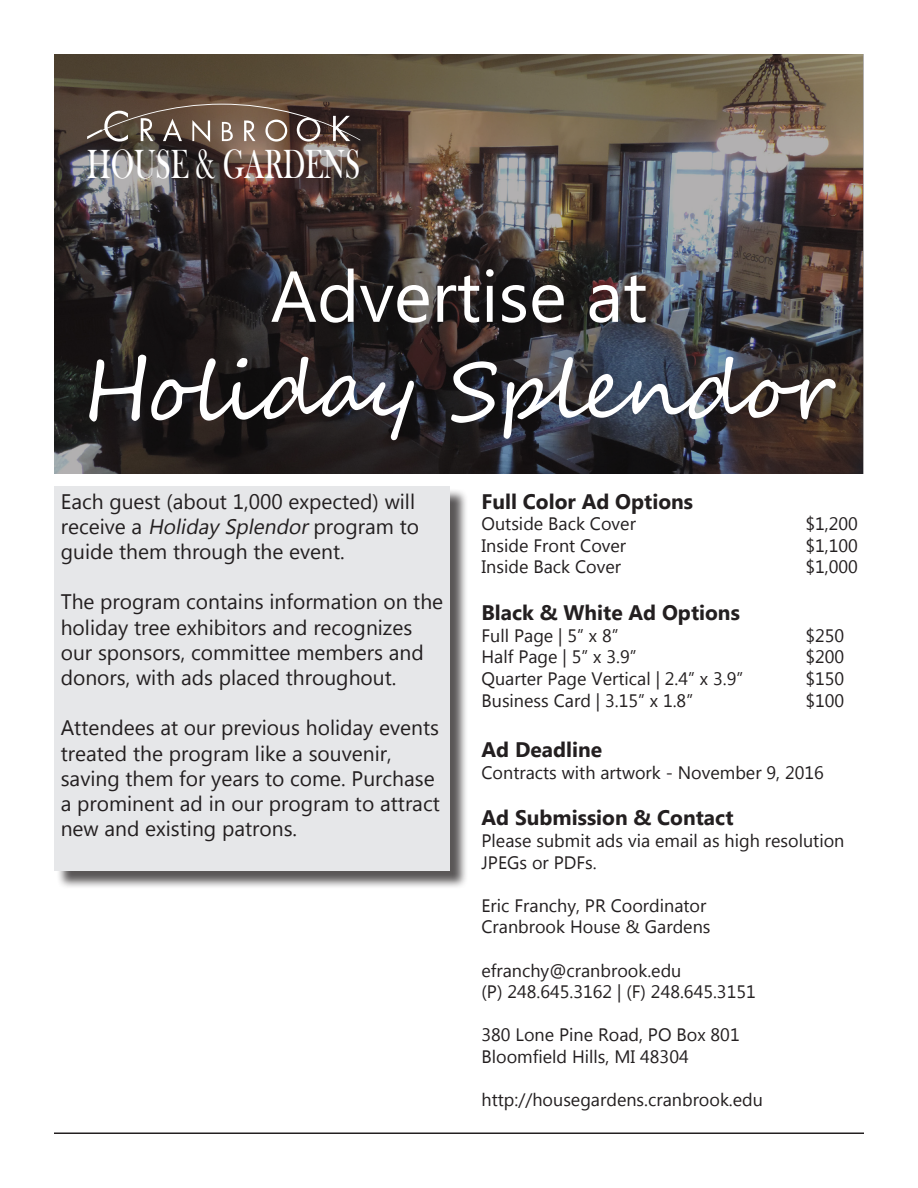
<style>
.page{position:relative;width:918px;height:1188px;background:#fff}
.page>*{position:absolute;margin:0;border:0;box-sizing:border-box;transform-origin:0 0}
.t1{font:81px "Segoe Script";color:#fff}
.t2{font:72px "Microsoft New Tai Lue";color:#fff}
.t3{font:41.85px "Bask Old Face";color:#fff;scale:.69 1}
.t4{font:21px/25.2px "Microsoft New Tai Lue";color:#231f20}
.t5{font:700 21px "Microsoft New Tai Lue";color:#231f20}
.t6{font:18px/21.6px "Microsoft New Tai Lue";color:#231f20}
.s1{font-style:italic}
</style>
<div class="page">
<div style="left:56px;top:488px;width:413px;height:401px;background:#231f20;opacity:.75"></div>
<div style="left:54px;top:486px;width:396px;height:385px;background:#e6e7e9"></div>
<img style="left:54px;top:54px;width:810px;height:419px">
<hr style="left:54px;top:1132px;width:810px;height:2px;background:#231f20">
<svg style="left:87px;top:104px;width:273px;height:38px"></svg>
<p class="t3" style="left:87px;top:141px;width:397px">HOUSE &amp; GARDENS</p>
<p class="t2" style="left:271px;top:255px;width:378px">Advertise at</p>
<p class="t1" style="left:83px;top:325px;width:752px">Holiday Splendor</p>
<p class="t4" style="left:61px;top:490px;width:360px">Each guest (about 1,000 expected) will receive a <span class="s1">Holiday Splendor</span>program to guide them through the event.</p>
<p class="t4" style="left:61px;top:591px;width:384px">The program contains information on the holiday tree exhibitors and recognizes our sponsors, committee members and donors, with ads placed throughout.</p>
<p class="t4" style="left:61px;top:717px;width:381px">Attendees at our previous holiday events treated the program like a souvenir, saving them for years to come. Purchase a prominent ad in our program to attract new and existing patrons.</p>
<p class="t5" style="left:482px;top:489px;width:213px">Full Color Ad Options</p>
<p class="t6" style="left:482px;top:514px;width:156px">Outside Back Cover</p>
<p class="t6" style="left:806px;top:514px;width:54px">$1,200</p>
<p class="t6" style="left:482px;top:536px;width:146px">Inside Front Cover</p>
<p class="t6" style="left:806px;top:536px;width:54px">$1,100</p>
<p class="t6" style="left:482px;top:558px;width:141px">Inside Back Cover</p>
<p class="t6" style="left:806px;top:558px;width:54px">$1,000</p>
<p class="t5" style="left:482px;top:601px;width:260px">Black &amp; White Ad Options</p>
<p class="t6" style="left:482px;top:626px;width:139px">Full Page | 5” x 8”</p>
<p class="t6" style="left:806px;top:626px;width:40px">$250</p>
<p class="t6" style="left:482px;top:648px;width:156px">Half Page | 5” x 3.9”</p>
<p class="t6" style="left:806px;top:648px;width:40px">$200</p>
<p class="t6" style="left:482px;top:669px;width:263px">Quarter Page Vertical | 2.4” x 3.9”</p>
<p class="t6" style="left:806px;top:669px;width:40px">$150</p>
<p class="t6" style="left:482px;top:691px;width:213px">Business Card | 3.15” x 1.8”</p>
<p class="t6" style="left:806px;top:691px;width:40px">$100</p>
<p class="t5" style="left:482px;top:738px;width:122px">Ad Deadline</p>
<p class="t6" style="left:482px;top:763px;width:344px">Contracts with artwork - November 9, 2016</p>
<p class="t5" style="left:482px;top:806px;width:254px">Ad Submission &amp; Contact</p>
<p class="t6" style="left:482px;top:831px;width:364px">Please submit ads via email as high resolution<br>JPEGs or PDFs.</p>
<p class="t6" style="left:482px;top:896px;width:226px">Eric Franchy, PR Coordinator</p>
<p class="t6" style="left:482px;top:918px;width:231px">Cranbrook House &amp; Gardens</p>
<p class="t6" style="left:482px;top:961px;width:201px">efranchy@cranbrook.edu</p>
<p class="t6" style="left:482px;top:982px;width:276px">(P) 248.645.3162 | (F) 248.645.3151</p>
<p class="t6" style="left:482px;top:1026px;width:260px">380 Lone Pine Road, PO Box 801</p>
<p class="t6" style="left:482px;top:1047px;width:209px">Bloomfield Hills, MI 48304</p>
<p class="t6" style="left:482px;top:1090px;width:283px">http://housegardens.cranbrook.edu</p>
</div>
